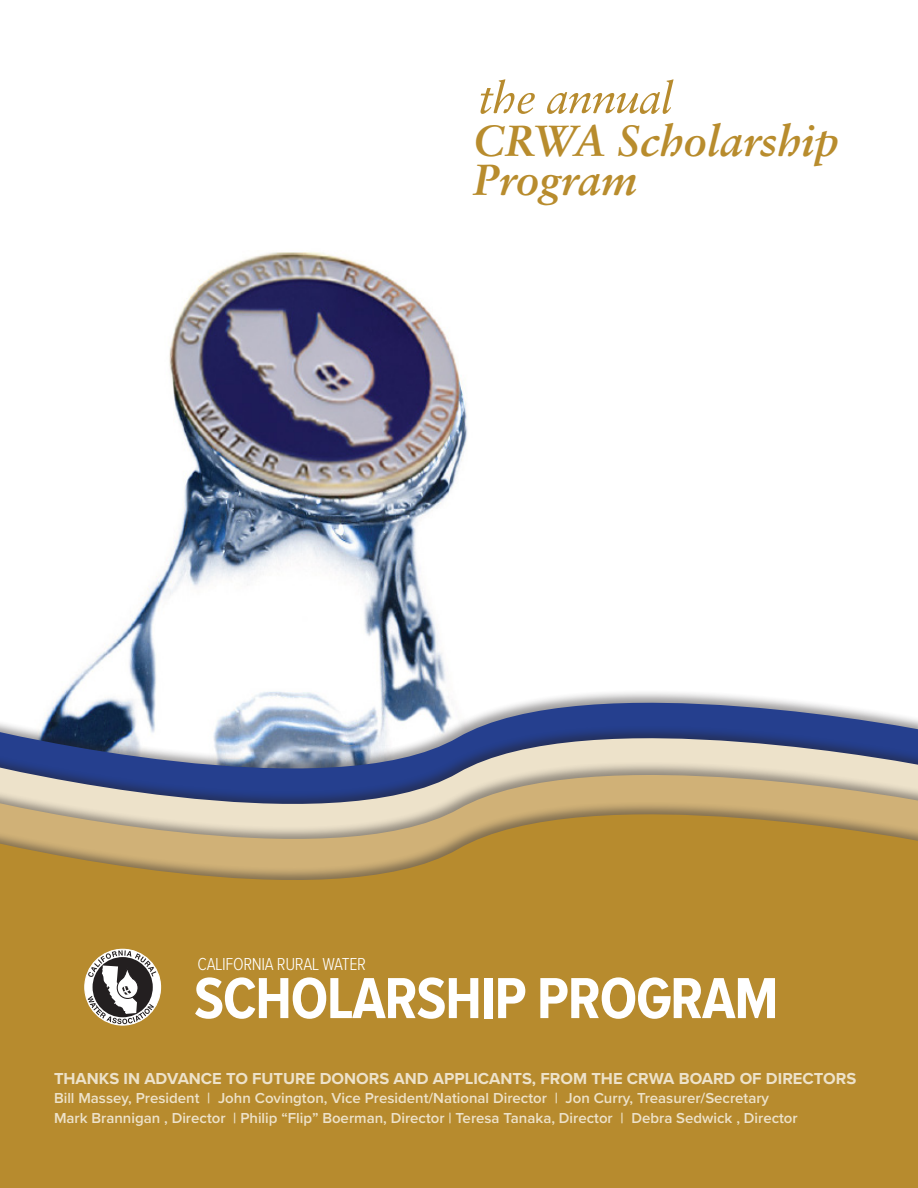
<style>
.page{position:relative;width:918px;height:1188px;background:#fff}
.page>*{position:absolute;margin:0;border:0;box-sizing:border-box;transform-origin:0 0}
.t1{font:700 60px "Proxima Nova A Cond";letter-spacing:-.02em;color:#fff}
.t2{font:italic 700 43.5px/39px "Sabon LT Pro";color:#b88c2d}
.t3{font:300 18px "Proxima Nova Cond";letter-spacing:-.02em;color:#fff}
.t4{font:700 16.5px "Proxima Nova";color:#ede2ca}
.t5{font:600 15px "Proxima Nova";color:#ede2ca}
</style>
<div class="page">
<img style="left:94px;top:252px;width:374px;height:411px">
<svg style="left:58px;top:663px;width:709px;height:36px"></svg>
<svg style="left:0;top:699px;width:918px;height:38px"></svg>
<svg style="left:0;top:737px;width:918px;height:38px;background:#8d95ab"></svg>
<svg style="left:0;top:775px;width:918px;height:413px;background:#b7903e"></svg>
<div style="left:85px;top:949px;width:76px;height:76px;background:#fff;border-radius:50%"></div>
<svg style="left:88px;top:950px;width:68px;height:74px"></svg>
<svg style="left:481px;top:79px;width:193px;height:35px"></svg>
<p class="t2" style="left:473px;top:121px;width:368px">CRWA Scholarship<br>Program</p>
<p class="t3" style="left:198px;top:951px;width:170px">CALIFORNIA RURAL WATER</p>
<p class="t1" style="left:194px;top:965px;width:586px">SCHOLARSHIP PROGRAM</p>
<p class="t4" style="left:54px;top:1066px;width:804px">THANKS IN ADVANCE TO FUTURE DONORS AND APPLICANTS, FROM THE CRWA BOARD OF DIRECTORS</p>
<p class="t5" style="left:54px;top:1087px;width:717px">Bill Massey, President | John Covington, Vice President/National Director | Jon Curry, Treasurer/Secretary</p>
<p class="t5" style="left:54px;top:1106px;width:745px">Mark Brannigan , Director | Philip “Flip” Boerman, Director | Teresa Tanaka, Director | Debra Sedwick , Director</p>
</div>
